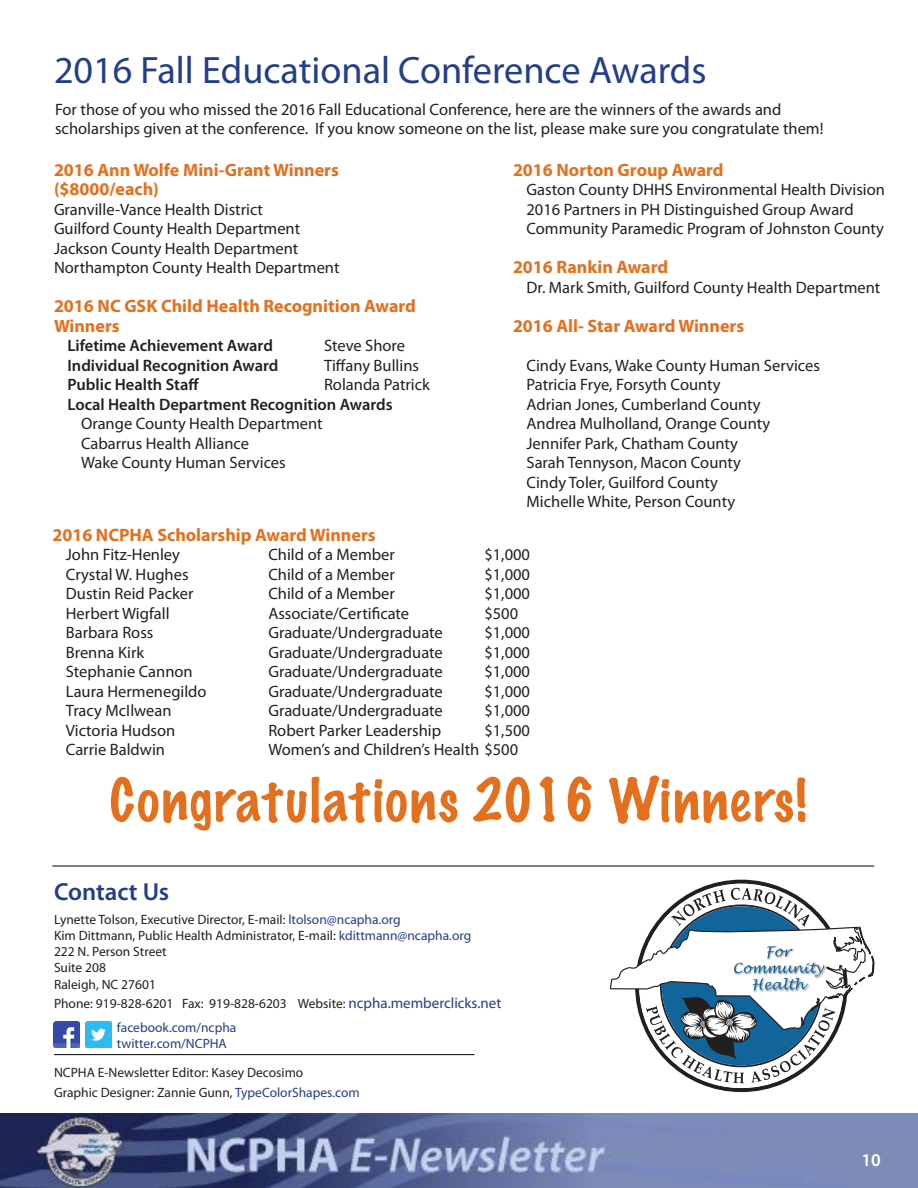
<style>
.page{position:relative;width:918px;height:1188px;background:#fff}
.page>*{position:absolute;margin:0;border:0;box-sizing:border-box;transform-origin:0 0}
.t1{font:100 54px "Marker Felt";letter-spacing:.035em;color:#e4701e}
.t2{font:38.25px "Myriad Pro";color:#223d8a}
.headings1{font:600 24.75px "Myriad Pro";color:#223d8a}
.body{font:700 18px/19.5px "Myriad Pro";color:#e4701e}
.t3{font:600 18px "Myriad Pro";color:#fff}
.body-2{font:16.5px/19.5px "Myriad Pro";color:#231f20}
.body-3{font:600 16.5px "Myriad Pro";color:#231f20}
.head2{font:13.5px "Myriad Pro";color:#231f20}
.headings1-2{font:13.5px/16.2px "Myriad Pro";color:#231f20}
.head2-2{font:13.5px/16.2px "Myriad Pro";color:#223d8a}
.s1{color:#223d8a}
.s2{font-size:15px;color:#223d8a}
</style>
<div class="page">
<img style="left:0;top:1113px;width:918px;height:75px">
<hr style="left:52px;top:866px;width:822px;height:1px;background:#000">
<hr style="left:54px;top:1054px;width:420px;height:1px;background:#000">
<svg style="left:711px;top:880px;width:60px;height:212px"></svg>
<svg style="left:610px;top:884px;width:264px;height:204px"></svg>
<img style="left:85px;top:1022px;width:26px;height:25px">
<img style="left:54px;top:1022px;width:26px;height:25px">
<p class="t2" style="left:54px;top:46px;width:654px">2016 Fall Educational Conference Awards</p>
<p class="body-2" style="left:55px;top:99px;width:770px">For those of you who missed the 2016 Fall Educational Conference, here are the winners of the awards and scholarships given at the conference. If you know someone on the list, please make sure you congratulate them!</p>
<p class="body" style="left:54px;top:159px;width:286px">2016 Ann Wolfe Mini-Grant Winners ($8000/each)</p>
<p class="body-2" style="left:54px;top:199px;width:211px">Granville-Vance Health District</p>
<p class="body-2" style="left:54px;top:219px;width:248px">Guilford County Health Department</p>
<p class="body-2" style="left:54px;top:238px;width:246px">Jackson County Health Department</p>
<p class="body-2" style="left:54px;top:258px;width:287px">Northampton County Health Department</p>
<p class="body" style="left:54px;top:296px;width:363px">2016 NC GSK Child Health Recognition Award<br>Winners</p>
<p class="body-3" style="left:68px;top:335px;width:207px">Lifetime Achievement Award</p>
<p class="body-2" style="left:324px;top:336px;width:83px">Steve Shore</p>
<p class="body-3" style="left:68px;top:355px;width:213px">Individual Recognition Award</p>
<p class="body-2" style="left:324px;top:355px;width:97px">Tiffany Bullins</p>
<p class="body-3" style="left:68px;top:374px;width:133px">Public Health Staff</p>
<p class="body-2" style="left:324px;top:375px;width:107px">Rolanda Patrick</p>
<p class="body-3" style="left:68px;top:394px;width:327px">Local Health Department Recognition Awards</p>
<p class="body-2" style="left:81px;top:414px;width:243px">Orange County Health Department</p>
<p class="body-2" style="left:81px;top:433px;width:170px">Cabarrus Health Alliance</p>
<p class="body-2" style="left:81px;top:453px;width:206px">Wake County Human Services</p>
<p class="body" style="left:513px;top:159px;width:212px">2016 Norton Group Award</p>
<p class="body-2" style="left:526px;top:180px;width:360px">Gaston County DHHS Environmental Health Division</p>
<p class="body-2" style="left:526px;top:199px;width:329px">2016 Partners in PH Distinguished Group Award</p>
<p class="body-2" style="left:526px;top:219px;width:359px">Community Paramedic Program of Johnston County</p>
<p class="body" style="left:513px;top:257px;width:157px">2016 Rankin Award</p>
<p class="body-2" style="left:526px;top:277px;width:355px">Dr. Mark Smith, Guilford County Health Department</p>
<p class="body" style="left:513px;top:315px;width:233px">2016 All- Star Award Winners</p>
<p class="body-2" style="left:526px;top:355px;width:295px">Cindy Evans, Wake County Human Services</p>
<p class="body-2" style="left:526px;top:375px;width:196px">Patricia Frye, Forsyth County</p>
<p class="body-2" style="left:526px;top:394px;width:236px">Adrian Jones, Cumberland County</p>
<p class="body-2" style="left:526px;top:414px;width:245px">Andrea Mulholland, Orange County</p>
<p class="body-2" style="left:526px;top:433px;width:213px">Jennifer Park, Chatham County</p>
<p class="body-2" style="left:526px;top:453px;width:216px">Sarah Tennyson, Macon County</p>
<p class="body-2" style="left:526px;top:472px;width:193px">Cindy Toler, Guilford County</p>
<p class="body-2" style="left:526px;top:492px;width:210px">Michelle White, Person County</p>
<p class="body" style="left:52px;top:524px;width:325px">2016 NCPHA Scholarship Award Winners</p>
<p class="body-2" style="left:66px;top:544px;width:116px">John Fitz-Henley</p>
<p class="body-2" style="left:268px;top:544px;width:128px">Child of a Member</p>
<p class="body-2" style="left:484px;top:544px;width:47px">$1,000</p>
<p class="body-2" style="left:66px;top:564px;width:124px">Crystal W. Hughes</p>
<p class="body-2" style="left:268px;top:564px;width:128px">Child of a Member</p>
<p class="body-2" style="left:484px;top:564px;width:47px">$1,000</p>
<p class="body-2" style="left:66px;top:583px;width:129px">Dustin Reid Packer</p>
<p class="body-2" style="left:268px;top:583px;width:128px">Child of a Member</p>
<p class="body-2" style="left:484px;top:583px;width:47px">$1,000</p>
<p class="body-2" style="left:66px;top:603px;width:105px">Herbert Wigfall</p>
<p class="body-2" style="left:268px;top:603px;width:142px">Associate/Certificate</p>
<p class="body-2" style="left:484px;top:603px;width:35px">$500</p>
<p class="body-2" style="left:66px;top:622px;width:89px">Barbara Ross</p>
<p class="body-2" style="left:268px;top:622px;width:176px">Graduate/Undergraduate</p>
<p class="body-2" style="left:484px;top:622px;width:47px">$1,000</p>
<p class="body-2" style="left:66px;top:642px;width:80px">Brenna Kirk</p>
<p class="body-2" style="left:268px;top:642px;width:176px">Graduate/Undergraduate</p>
<p class="body-2" style="left:484px;top:642px;width:47px">$1,000</p>
<p class="body-2" style="left:66px;top:661px;width:128px">Stephanie Cannon</p>
<p class="body-2" style="left:268px;top:661px;width:176px">Graduate/Undergraduate</p>
<p class="body-2" style="left:484px;top:661px;width:47px">$1,000</p>
<p class="body-2" style="left:66px;top:681px;width:142px">Laura Hermenegildo</p>
<p class="body-2" style="left:268px;top:681px;width:176px">Graduate/Undergraduate</p>
<p class="body-2" style="left:484px;top:681px;width:47px">$1,000</p>
<p class="body-2" style="left:66px;top:700px;width:107px">Tracy McIlwean</p>
<p class="body-2" style="left:268px;top:700px;width:176px">Graduate/Undergraduate</p>
<p class="body-2" style="left:484px;top:700px;width:47px">$1,000</p>
<p class="body-2" style="left:66px;top:720px;width:111px">Victoria Hudson</p>
<p class="body-2" style="left:268px;top:720px;width:174px">Robert Parker Leadership</p>
<p class="body-2" style="left:484px;top:720px;width:47px">$1,500</p>
<p class="body-2" style="left:66px;top:739px;width:101px">Carrie Baldwin</p>
<p class="body-2" style="left:268px;top:739px;width:251px">Women’s and Children’s Health $500</p>
<p class="t1" style="left:110px;top:757px;width:698px">Congratulations 2016 Winners!</p>
<p class="headings1" style="left:54px;top:876px;width:117px">Contact Us</p>
<p class="headings1-2" style="left:54px;top:911px;width:419px">Lynette Tolson, Executive Director, E-mail: <span class="s1">ltolson@ncapha.org<br></span>Kim Dittmann, Public Health Administrator, E-mail: <span class="s1">kdittmann@ncapha.org</span></p>
<p class="head2" style="left:54px;top:943px;width:114px">222 N. Person Street</p>
<p class="head2" style="left:54px;top:960px;width:54px">Suite 208</p>
<p class="head2" style="left:54px;top:976px;width:103px">Raleigh, NC 27601</p>
<p class="head2" style="left:54px;top:995px;width:449px">Phone: 919-828-6201 Fax: 919-828-6203 Website: <span class="s2">ncpha.memberclicks.net</span></p>
<p class="head2-2" style="left:117px;top:1019px;width:121px">facebook.com/ncpha twitter.com/NCPHA</p>
<p class="head2" style="left:54px;top:1064px;width:251px">NCPHA E-Newsletter Editor: Kasey Decosimo</p>
<p class="head2" style="left:54px;top:1084px;width:307px">Graphic Designer: Zannie Gunn, <span class="s1">TypeColorShapes.com</span></p>
<p class="t3" style="left:861px;top:1148px;width:21px">10</p>
</div>
